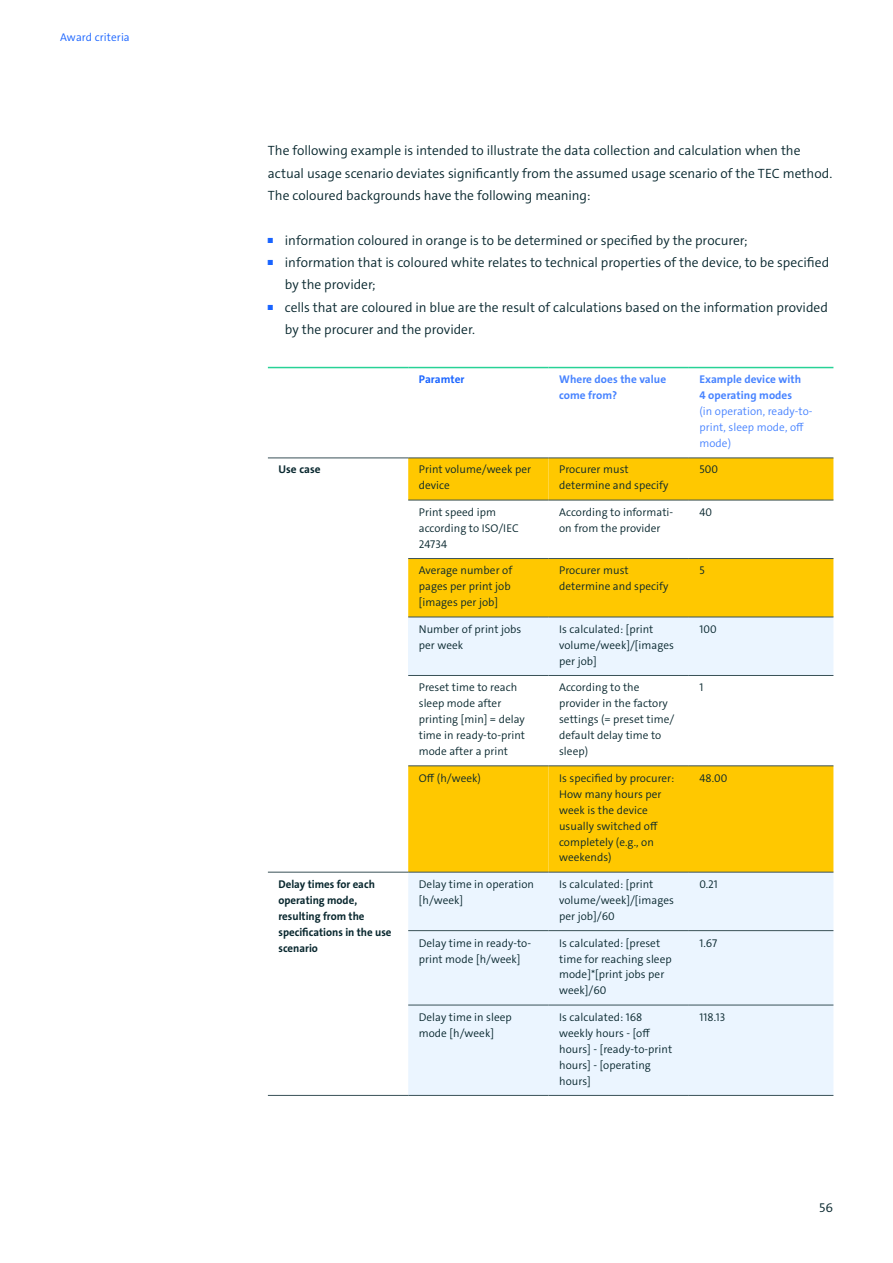
<style>
.page{position:relative;width:893px;height:1263px;background:#fff}
.page>*{position:absolute;margin:0;border:0;box-sizing:border-box;transform-origin:0 0}
.t1{font:300 13.5px/22.4px "The Sans C4 s";color:#07262d}
.t2{font:300 11.25px/15.9px "The Sans C4 s";letter-spacing:.005em;color:#07262d}
.t3{font:700 11.25px/15.9px "The Sans C4 s";color:#07262d}
.t4{font:700 11.25px/15.9px "The Sans C4 s";letter-spacing:.005em;color:#4783ff}
.t5{font:300 11.25px/15.9px "The Sans C4 s";letter-spacing:.005em;color:#4783ff}
.t6{font:300 11.25px "The Sans C4 s";letter-spacing:.01em;color:#1964ff}
.t7{font:700 11.25px "The Sans C4 s";letter-spacing:.005em;color:#1964ff}
.s1{font-size:7.5px;color:#1964ff}
</style>
<div class="page">
<svg style="left:408px;top:458px;width:425px;height:159px;fill:#ffc800"></svg>
<svg style="left:408px;top:618px;width:425px;height:477px;fill:#ebf5ff"></svg>
<hr style="left:408px;top:500px;width:141px;height:1px;background:#395157">
<hr style="left:549px;top:500px;width:140px;height:1px;background:#395157">
<hr style="left:689px;top:500px;width:144px;height:1px;background:#395157">
<hr style="left:408px;top:558px;width:141px;height:1px;background:#395157">
<hr style="left:549px;top:558px;width:140px;height:1px;background:#395157">
<hr style="left:689px;top:558px;width:144px;height:1px;background:#395157">
<hr style="left:408px;top:617px;width:141px;height:1px;background:#395157">
<hr style="left:549px;top:617px;width:140px;height:1px;background:#395157">
<hr style="left:689px;top:617px;width:144px;height:1px;background:#395157">
<hr style="left:408px;top:675px;width:141px;height:1px;background:#395157">
<hr style="left:549px;top:675px;width:140px;height:1px;background:#395157">
<hr style="left:689px;top:675px;width:144px;height:1px;background:#395157">
<hr style="left:408px;top:765px;width:141px;height:1px;background:#395157">
<hr style="left:549px;top:765px;width:140px;height:1px;background:#395157">
<hr style="left:689px;top:765px;width:144px;height:1px;background:#395157">
<hr style="left:268px;top:872px;width:140px;height:1px;background:#395157">
<hr style="left:408px;top:872px;width:141px;height:1px;background:#395157">
<hr style="left:549px;top:872px;width:140px;height:1px;background:#395157">
<hr style="left:689px;top:872px;width:144px;height:1px;background:#395157">
<hr style="left:408px;top:930px;width:141px;height:1px;background:#395157">
<hr style="left:549px;top:930px;width:140px;height:1px;background:#395157">
<hr style="left:689px;top:930px;width:144px;height:1px;background:#395157">
<hr style="left:408px;top:1005px;width:141px;height:1px;background:#395157">
<hr style="left:549px;top:1005px;width:140px;height:1px;background:#395157">
<hr style="left:689px;top:1005px;width:144px;height:1px;background:#395157">
<hr style="left:268px;top:1095px;width:140px;height:1px;background:#395157">
<hr style="left:408px;top:1095px;width:141px;height:1px;background:#395157">
<hr style="left:549px;top:1095px;width:140px;height:1px;background:#395157">
<hr style="left:689px;top:1095px;width:144px;height:1px;background:#395157">
<hr style="left:268px;top:367px;width:140px;height:1px;background:#28d296">
<hr style="left:408px;top:367px;width:141px;height:1px;background:#28d296">
<hr style="left:549px;top:367px;width:140px;height:1px;background:#28d296">
<hr style="left:689px;top:367px;width:144px;height:1px;background:#28d296">
<hr style="left:268px;top:457px;width:140px;height:1px;background:#395157">
<hr style="left:408px;top:457px;width:141px;height:1px;background:#395157">
<hr style="left:549px;top:457px;width:140px;height:1px;background:#395157">
<hr style="left:689px;top:457px;width:144px;height:1px;background:#395157">
<p class="t6" style="left:60px;top:30px;width:71px">Award criteria</p>
<p class="t1" style="left:268px;top:140px;width:566px">The following example is intended to illustrate the data collection and calculation when the actual usage scenario deviates significantly from the assumed usage scenario of the TEC method.<br>The coloured backgrounds have the following meaning:</p>
<p class="t1" style="left:268px;top:229px;width:481px"><span class="s1">■</span> information coloured in orange is to be determined or specified by the procurer;</p>
<p class="t1" style="left:285px;top:251px;width:546px;text-indent:-17px"><span class="s1">■</span> information that is coloured white relates to technical properties of the device, to be specified by the provider;</p>
<p class="t1" style="left:285px;top:296px;width:545px;text-indent:-17px"><span class="s1">■</span> cells that are coloured in blue are the result of calculations based on the information provided by the procurer and the provider.</p>
<p class="t7" style="left:419px;top:372px;width:47px">Paramter</p>
<p class="t4" style="left:559px;top:372px;width:109px">Where does the value come from?</p>
<p class="t4" style="left:699px;top:372px;width:103px">Example device with<br>4 operating modes</p>
<p class="t5" style="left:699px;top:404px;width:115px">(in operation, ready-to&shy;print, sleep mode, off mode)</p>
<p class="t3" style="left:278px;top:462px;width:44px">Use case</p>
<p class="t2" style="left:419px;top:462px;width:114px">Print volume/week per device</p>
<p class="t2" style="left:559px;top:462px;width:111px">Procurer must determine and specify</p>
<p class="t2" style="left:699px;top:462px;width:20px">500</p>
<p class="t2" style="left:419px;top:504px;width:102px">Print speed ipm according to ISO/IEC<br>24734</p>
<p class="t2" style="left:559px;top:504px;width:116px">According to informati&shy;on from the provider</p>
<p class="t2" style="left:699px;top:504px;width:14px">40</p>
<p class="t2" style="left:419px;top:563px;width:95px">Average number of pages per print job [images per job]</p>
<p class="t2" style="left:559px;top:563px;width:111px">Procurer must determine and specify</p>
<p class="t2" style="left:699px;top:563px;width:7px">5</p>
<p class="t2" style="left:419px;top:621px;width:104px">Number of print jobs per week</p>
<p class="t2" style="left:559px;top:621px;width:116px">Is calculated: [print volume/week]/[images per job]</p>
<p class="t2" style="left:699px;top:621px;width:19px">100</p>
<p class="t2" style="left:419px;top:680px;width:108px">Preset time to reach sleep mode after printing [min] = delay time in ready-to-print mode after a print</p>
<p class="t2" style="left:559px;top:680px;width:117px">According to the provider in the factory settings (= preset time/ default delay time to sleep)</p>
<p class="t2" style="left:699px;top:680px;width:5px">1</p>
<p class="t2" style="left:419px;top:770px;width:64px">Off (h/week)</p>
<p class="t2" style="left:559px;top:770px;width:117px">Is specified by procurer:<br>How many hours per week is the device usually switched off completely (e.g., on weekends)</p>
<p class="t2" style="left:699px;top:770px;width:30px">48.00</p>
<p class="t3" style="left:279px;top:876px;width:115px">Delay times for each operating mode, resulting from the specifications in the use scenario</p>
<p class="t2" style="left:419px;top:876px;width:117px">Delay time in operation [h/week]</p>
<p class="t2" style="left:559px;top:876px;width:116px">Is calculated: [print volume/week]/[images per job]/60</p>
<p class="t2" style="left:699px;top:876px;width:20px">0.21</p>
<p class="t2" style="left:419px;top:935px;width:114px">Delay time in ready-to&shy;print mode [h/week]</p>
<p class="t2" style="left:559px;top:935px;width:114px">Is calculated: [preset time for reaching sleep mode]*[print jobs per week]/60</p>
<p class="t2" style="left:699px;top:935px;width:19px">1.67</p>
<p class="t2" style="left:419px;top:1009px;width:95px">Delay time in sleep mode [h/week]</p>
<p class="t2" style="left:559px;top:1009px;width:114px">Is calculated: 168 weekly hours - [off hours] - [ready-to-print hours] - [operating hours]</p>
<p class="t2" style="left:699px;top:1009px;width:27px">118.13</p>
<p class="t1" style="left:819px;top:1196px;width:16px">56</p>
</div>
